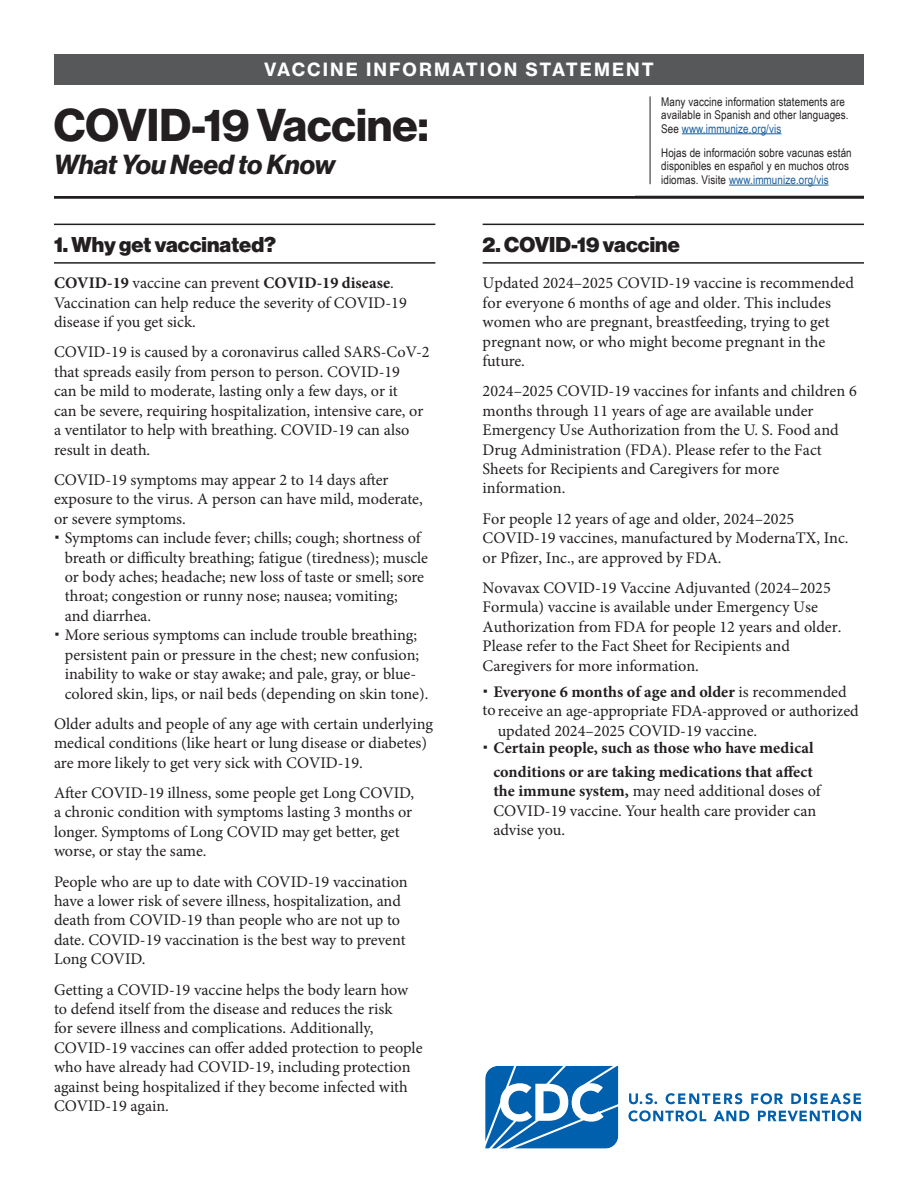
<style>
.page{position:relative;width:918px;height:1188px;background:#fff}
.page>*{position:absolute;margin:0;border:0;box-sizing:border-box;transform-origin:0 0}
.t1{font:45px "N Haas Grotesk DS Pro 75 Bd";color:#231f20}
.t2{font:27px "N Haas Grotesk DS Pro 76 Bd It";color:#231f20}
.t3{font:21px "N Haas Grotesk DS Pro 95 Blk";letter-spacing:.005em;color:#231f20}
.t4{font:18px "N Haas Grotesk TX Pro 75 Bd";letter-spacing:.115em;color:#fff}
.t5{font:16.2px/19.5px "Minion Pro";color:#231f20}
.t6{font:700 16.2px/24px "Minion Pro";color:#231f20}
.t7{font:12px/13.5px "Arial Narrow";letter-spacing:.01em;color:#231f20}
.s1{color:#175d9e}
.s2{font-weight:700}
.s3{font-weight:400}
</style>
<div class="page">
<div style="left:54px;top:54px;width:810px;height:31px;background:#57585a"></div>
<hr style="left:650px;top:96px;width:1px;height:88px;background:#231f20">
<hr style="left:682px;top:133px;width:99px;height:1px;background:#175d9e">
<hr style="left:729px;top:185px;width:100px;height:1px;background:#175d9e">
<hr style="left:54px;top:196px;width:810px;height:3px;background:#231f20">
<svg style="left:629px;top:1093px;width:28px;height:11px"></svg>
<svg style="left:666px;top:1093px;width:76px;height:11px"></svg>
<svg style="left:751px;top:1093px;width:32px;height:11px"></svg>
<svg style="left:791px;top:1093px;width:70px;height:11px"></svg>
<svg style="left:628px;top:1110px;width:78px;height:11px"></svg>
<svg style="left:714px;top:1111px;width:35px;height:10px"></svg>
<svg style="left:758px;top:1110px;width:103px;height:11px"></svg>
<svg style="left:485px;top:1066px;width:134px;height:83px"></svg>
<hr style="left:54px;top:262px;width:381px;height:2px;background:#231f20">
<hr style="left:54px;top:224px;width:381px;height:1px;background:#231f20">
<hr style="left:483px;top:262px;width:381px;height:2px;background:#231f20">
<hr style="left:483px;top:224px;width:381px;height:1px;background:#231f20">
<p class="t4" style="left:264px;top:59px;width:391px">VACCINE INFORMATION STATEMENT</p>
<h2 class="t1" style="left:54px;top:99px;width:376px">COVID-19 Vaccine:</h2>
<h2 class="t2" style="left:54px;top:149px;width:283px">What You Need to Know</h2>
<p class="t7" style="left:661px;top:94px;width:189px">Many vaccine information statements are available in Spanish and other languages.<br>See <span class="s1">www.immunize.org/vis</span></p>
<p class="t7" style="left:661px;top:145px;width:192px">Hojas de información sobre vacunas están disponibles en español y en muchos otros idiomas. Visite <span class="s1">www.immunize.org/vis</span></p>
<h3 class="t3" style="left:54px;top:232px;width:224px">1. Why get vaccinated?</h3>
<p class="t5" style="left:54px;top:273px;width:354px"><span class="s2">COVID-19</span> vaccine can prevent <span class="s2">COVID-19 disease</span>.<br>Vaccination can help reduce the severity of COVID-19 disease if you get sick.</p>
<p class="t5" style="left:54px;top:343px;width:377px">COVID-19 is caused by a coronavirus called SARS-CoV-2 that spreads easily from person to person. COVID-19<br>can be mild to moderate, lasting only a few days, or it<br>can be severe, requiring hospitalization, intensive care, or a ventilator to help with breathing. COVID-19 can also result in death.</p>
<p class="t5" style="left:54px;top:470px;width:370px">COVID-19 symptoms may appear 2 to 14 days after exposure to the virus. A person can have mild, moderate, or severe symptoms.</p>
<p class="t5" style="left:65px;top:528px;width:365px">Symptoms can include fever; chills; cough; shortness of breath or difficulty breathing; fatigue (tiredness); muscle or body aches; headache; new loss of taste or smell; sore throat; congestion or runny nose; nausea; vomiting;<br>and diarrhea.</p>
<p class="t5" style="left:65px;top:625px;width:365px">More serious symptoms can include trouble breathing; persistent pain or pressure in the chest; new confusion; inability to wake or stay awake; and pale, gray, or blue&shy;colored skin, lips, or nail beds (depending on skin tone).</p>
<p class="t5" style="left:54px;top:714px;width:381px">Older adults and people of any age with certain underlying medical conditions (like heart or lung disease or diabetes) are more likely to get very sick with COVID-19.</p>
<p class="t5" style="left:54px;top:783px;width:362px">After COVID-19 illness, some people get Long COVID, a chronic condition with symptoms lasting 3 months or longer. Symptoms of Long COVID may get better, get worse, or stay the same.</p>
<p class="t5" style="left:54px;top:872px;width:355px">People who are up to date with COVID-19 vaccination have a lower risk of severe illness, hospitalization, and death from COVID-19 than people who are not up to date. COVID-19 vaccination is the best way to prevent Long COVID.</p>
<p class="t5" style="left:54px;top:980px;width:370px">Getting a COVID-19 vaccine helps the body learn how to defend itself from the disease and reduces the risk<br>for severe illness and complications. Additionally, COVID-19 vaccines can offer added protection to people who have already had COVID-19, including protection against being hospitalized if they become infected with COVID-19 again.</p>
<h3 class="t3" style="left:483px;top:232px;width:199px">2. COVID-19 vaccine</h3>
<p class="t5" style="left:483px;top:273px;width:373px">Updated 2024–2025 COVID-19 vaccine is recommended for everyone 6 months of age and older. This includes women who are pregnant, breastfeeding, trying to get pregnant now, or who might become pregnant in the future.</p>
<p class="t5" style="left:483px;top:381px;width:376px">2024–2025 COVID-19 vaccines for infants and children 6 months through 11 years of age are available under Emergency Use Authorization from the U. S. Food and Drug Administration (FDA). Please refer to the Fact Sheets for Recipients and Caregivers for more information.</p>
<p class="t5" style="left:483px;top:509px;width:368px">For people 12 years of age and older, 2024–2025<br>COVID-19 vaccines, manufactured by ModernaTX, Inc. or Pfizer, Inc., are approved by FDA.</p>
<p class="t5" style="left:483px;top:578px;width:360px">Novavax COVID-19 Vaccine Adjuvanted (2024–2025<br>Formula) vaccine is available under Emergency Use Authorization from FDA for people 12 years and older.<br>Please refer to the Fact Sheet for Recipients and Caregivers for more information.</p>
<p class="t6" style="left:493px;top:679px;width:355px">Everyone 6 months of age and older <span class="s3">is recommended</span></p>
<p class="t5" style="left:483px;top:701px;width:378px">to receive an age-appropriate FDA-approved or authorized</p>
<p class="t5" style="left:498px;top:721px;width:261px">updated 2024–2025 COVID-19 vaccine.</p>
<p class="t6" style="left:493px;top:736px;width:322px">Certain people, such as those who have medical conditions or are taking medications that affect</p>
<p class="t5" style="left:493px;top:781px;width:329px"><span class="s2">the immune system,</span> may need additional doses of<br>COVID-19 vaccine. Your health care provider can advise you.</p>
</div>
